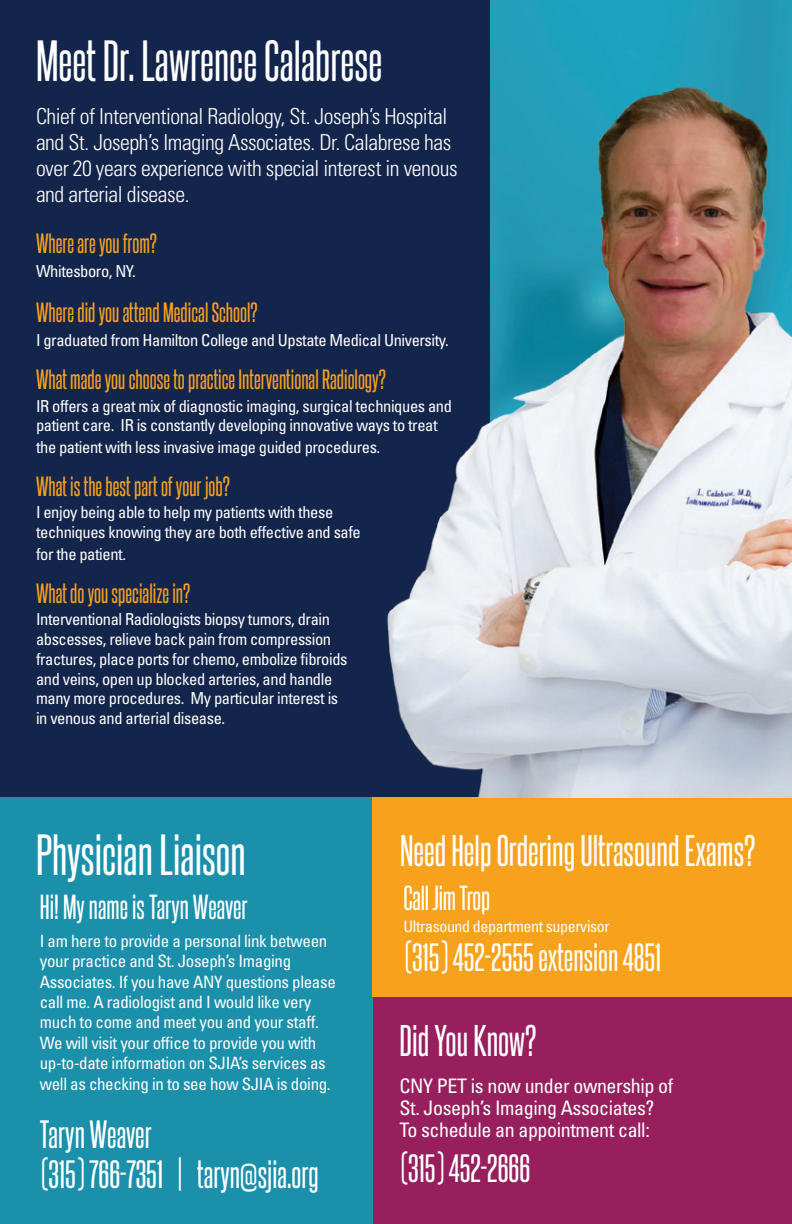
<style>
.page{position:relative;width:792px;height:1224px;background:#fff}
.page>*{position:absolute;margin:0;border:0;box-sizing:border-box;transform-origin:0 0}
.t1{font:50px "Steelfish Rg";color:#fff}
.t2{font:38.2px "Steelfish Rg";color:#fff}
.t3{font:38px "Steelfish Rg";color:#fff}
.t4{font:34px/40px "Steelfish Rg";color:#fff}
.t5{font:30px "Steelfish Rg";letter-spacing:-.005em;color:#fff}
.t6{font:24px "Steelfish Rg";color:#f8a11c}
.t7{font:300 condensed 22px/26px "Univers";letter-spacing:-.02em;color:#fff}
.t8{font:condensed 20px/22px "Univers";letter-spacing:-.02em;color:#fff}
.t9{font:condensed 17px/20.4px "Univers";letter-spacing:-.02em;color:#fff}
.t10{font:condensed 16.4px/19.8px "Univers";letter-spacing:-.025em;color:#fff}
.t11{font:condensed 16px "Univers";letter-spacing:-.025em;color:#fff}
</style>
<div class="page">
<div style="left:372px;top:997px;width:420px;height:227px;background:#971f5e"></div>
<div style="left:0;top:0;width:544px;height:882px;background:#14254c"></div>
<img style="left:491px;top:0;width:301px;height:20px">
<div style="left:0;top:797px;width:372px;height:427px;background:#1b90ab"></div>
<div style="left:372px;top:797px;width:420px;height:200px;background:#f8a11c"></div>
<img style="left:387px;top:20px;width:405px;height:777px">
<h1 class="t1" style="left:36px;top:30px;width:348px">Meet Dr. Lawrence Calabrese</h1>
<h3 class="t7" style="left:36px;top:103px;width:423px">Chief of Interventional Radiology, St. Joseph’s Hospital and St. Joseph’s Imaging Associates. Dr. Calabrese has over 20 years experience with special interest in venous and arterial disease.</h3>
<h3 class="t6" style="left:36px;top:228px;width:123px">Where are you from?</h3>
<p class="t10" style="left:36px;top:261px;width:101px">Whitesboro, NY.</p>
<h3 class="t6" style="left:36px;top:298px;width:223px">Where did you attend Medical School?</h3>
<p class="t10" style="left:36px;top:330px;width:414px">I graduated from Hamilton College and Upstate Medical University.</p>
<h3 class="t6" style="left:36px;top:365px;width:351px">What made you choose to practice Interventional Radiology?</h3>
<p class="t10" style="left:36px;top:396px;width:417px">IR offers a great mix of diagnostic imaging, surgical techniques and patient care. IR is constantly developing innovative ways to treat</p>
<p class="t10" style="left:36px;top:437px;width:346px">the patient with less invasive image guided procedures.</p>
<h3 class="t6" style="left:36px;top:472px;width:196px">What is the best part of your job?</h3>
<p class="t10" style="left:36px;top:502px;width:326px">I enjoy being able to help my patients with these techniques knowing they are both effective and safe</p>
<p class="t10" style="left:36px;top:544px;width:92px">for the patient.</p>
<h3 class="t6" style="left:36px;top:578px;width:156px">What do you specialize in?</h3>
<p class="t10" style="left:36px;top:609px;width:313px">Interventional Radiologists biopsy tumors, drain abscesses, relieve back pain from compression fractures, place ports for chemo, embolize fibroids and veins, open up blocked arteries, and handle many more procedures. My particular interest is in venous and arterial disease.</p>
<h1 class="t1" style="left:36px;top:824px;width:211px">Physician Liaison</h1>
<h3 class="t5" style="left:40px;top:889px;width:210px">Hi! My name is Taryn Weaver</h3>
<p class="t9" style="left:40px;top:930px;width:298px">I am here to provide a personal link between your practice and St. Joseph’s Imaging Associates. If you have ANY questions please call me. A radiologist and I would like very much to come and meet you and your staff.<br>We will visit your office to provide you with up-to-date information on SJIA’s services as well as checking in to see how SJIA is doing.</p>
<h3 class="t4" style="left:40px;top:1113px;width:280px">Taryn Weaver<br>(315) 766-7351 | taryn@sjia.org</h3>
<h3 class="t3" style="left:400px;top:827px;width:357px">Need Help Ordering Ultrasound Exams?</h3>
<h3 class="t5" style="left:404px;top:879px;width:88px">Call Jim Trop</h3>
<p class="t11" style="left:404px;top:917px;width:208px">Ultrasound department supervisor</p>
<h3 class="t4" style="left:404px;top:936px;width:259px">(315) 452-2555 extension 4851</h3>
<h2 class="t2" style="left:400px;top:1017px;width:139px">Did You Know?</h2>
<p class="t8" style="left:400px;top:1074px;width:275px">CNY PET is now under ownership of<br>St. Joseph’s Imaging Associates?<br>To schedule an appointment call:</p>
<h3 class="t4" style="left:400px;top:1147px;width:132px">(315) 452-2666</h3>
</div>
